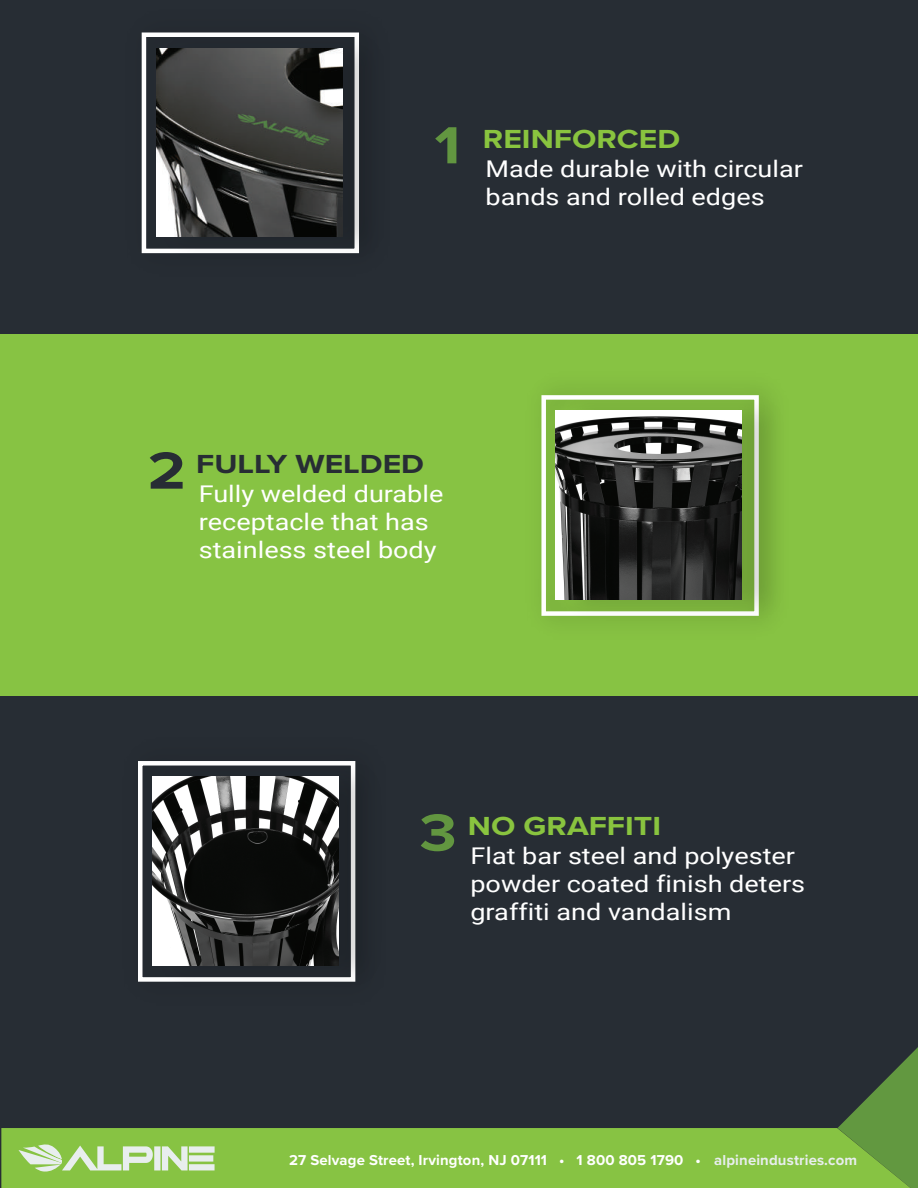
<style>
.page{position:relative;width:918px;height:1188px;background:#272d34}
.page>*{position:absolute;margin:0;border:0;box-sizing:border-box;transform-origin:0 0}
.t1{font:700 54.15px "Proxima Nova";color:#629640;scale:1.17 1}
.t2{font:700 27.15px "Proxima Nova";color:#89c43f;scale:1.17 1}
.t3{font:700 27.15px "Proxima Nova";color:#272d34;scale:1.17 1}
.t4{font:23.1px/27.6px "Roboto";color:#fff;scale:1.17 1}
.t5{font:700 14.85px "Proxima Nova";letter-spacing:.01em;color:#fff}
.s1{font-size:54.15px}
.s2{font-size:54.15px;color:#629640}
.s3{color:#e8eeee}
</style>
<div class="page">
<div style="left:0;top:334px;width:918px;height:361px;background:#87c343"></div>
<img style="left:141px;top:32px;width:218px;height:222px">
<img style="left:156px;top:48px;width:186px;height:188px">
<svg style="left:838px;top:1047px;width:80px;height:141px"></svg>
<div style="left:1px;top:1128px;width:910px;height:60px;background:#87c343"></div>
<svg style="left:19px;top:1143px;width:196px;height:30px;background:#b3d691"></svg>
<img style="left:138px;top:761px;width:218px;height:221px">
<img style="left:152px;top:777px;width:187px;height:188px">
<img style="left:462px;top:391px;width:436px;height:305px">
<img style="left:556px;top:411px;width:186px;height:188px">
<h1 class="t1" style="left:434px;top:105px;width:24px">1</h1>
<p class="t2" style="left:483px;top:118px;width:170px">REINFORCED</p>
<p class="t4" style="left:486px;top:154px;width:273px">Made durable with circular bands and rolled edges</p>
<p class="t3" style="left:148px;top:444px;width:238px"><span class="s1">2</span> FULLY WELDED</p>
<p class="t4" style="left:199px;top:480px;width:211px">Fully welded durable receptacle that has stainless steel body</p>
<p class="t2" style="left:419px;top:806px;width:208px"><span class="s2">3</span> NO GRAFFITI</p>
<p class="t4" style="left:470px;top:842px;width:288px">Flat bar steel and polyester powder coated finish deters graffiti and vandalism</p>
<p class="t5" style="left:289px;top:1149px;width:570px">27 Selvage Street, Irvington, NJ 07111 • 1 800 805 1790 • <span class="s3">alpineindustries.com</span></p>
</div>
